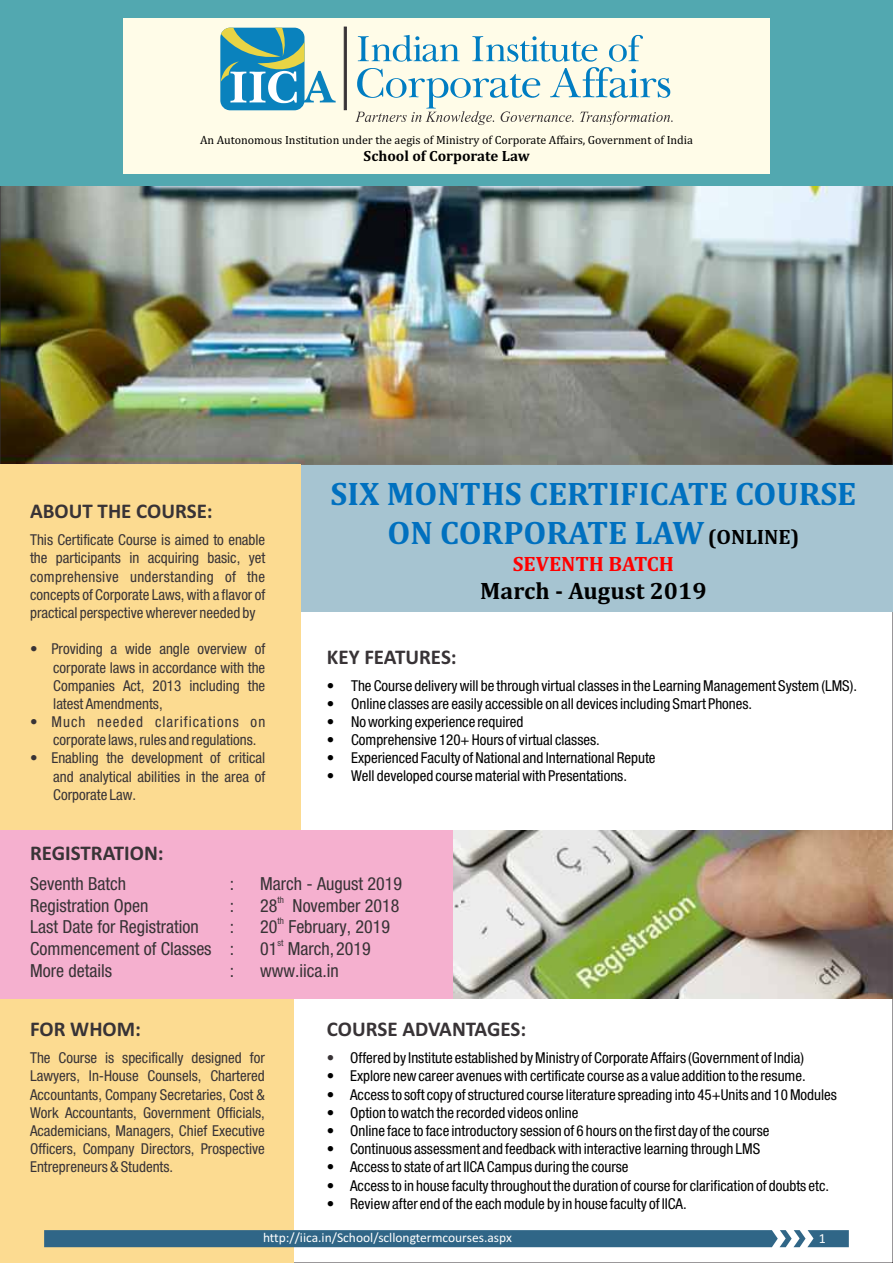
<style>
.page{position:relative;width:893px;height:1263px;background:#fff}
.page>*{position:absolute;margin:0;border:0;box-sizing:border-box;transform-origin:0 0}
.t1{font:700 33px/38.7px "Cambria";color:#0070bf;text-align:center}
.t2{font:700 24px "Cambria";color:#000}
.t3{font:700 21px "Calibri";color:#383336}
.t4{font:700 21px "Cambria";color:#f00}
.t5{font:18px "Heavenetica Cond 5 SH";color:#383336}
.t6{font:15px "Heavenetica Cond 5 SH";color:#000}
.t7{font:15px/18.1px "Heavenetica Cond 5 SH";color:#383336;text-align:justify}
.t8{font:700 15px "Cambria";color:#000}
.t9{font:13.8px "Calibri";color:#fff}
.t10{font:13.5px "Calibri";color:#fff}
.t11{font:12px "Cambria";color:#000}
.t12{font:9px "Heavenetica Cond 5 SH";color:#383336}
.s1{font-size:21px;color:#000}
.s2{color:#383336}
</style>
<div class="page">
<img style="left:2px;top:185px;width:889px;height:280px">
<div style="left:0;top:0;width:893px;height:185px;background:#52a8b0"></div>
<div style="left:293px;top:465px;width:600px;height:146px;background:#a6c4d1"></div>
<div style="left:0;top:831px;width:294px;height:432px;background:#fcdb91"></div>
<div style="left:0;top:465px;width:300px;height:366px;background:#fcdb91"></div>
<div style="left:0;top:830px;width:453px;height:168px;background:#f5b0cf"></div>
<img style="left:454px;top:830px;width:439px;height:168px">
<div style="left:123px;top:18px;width:647px;height:155px;background:#fffce8"></div>
<svg style="left:344px;top:27px;width:3px;height:83px"></svg>
<div style="left:220px;top:28px;width:84px;height:82px;background:#0a82bd;border-radius:10px"></div>
<svg style="left:221px;top:28px;width:115px;height:75px"></svg>
<svg style="left:355px;top:35px;width:318px;height:90px"></svg>
<svg style="left:44px;top:1230px;width:805px;height:17px;background:#376b8b"></svg>
<p class="t11" style="left:200px;top:135px;width:494px">An Autonomous Institution under the aegis of Ministry of Corporate Affairs, Government of India</p>
<p class="t8" style="left:364px;top:149px;width:168px">School of Corporate Law</p>
<h3 class="t3" style="left:30px;top:502px;width:184px">ABOUT THE COURSE:</h3>
<p class="t7" style="left:30px;top:530px;width:237px">This Certificate Course is aimed to enable the participants in acquiring basic, yet comprehensive understanding of the concepts of Corporate Laws, with a flavor of practical perspective wherever needed by</p>
<p class="t7" style="left:53px;top:639px;width:214px;text-indent:-23px">• Providing a wide angle overview of corporate laws in accordance with the Companies Act, 2013 including the latest Amendments,</p>
<p class="t7" style="left:53px;top:712px;width:214px;text-indent:-23px">• Much needed clarifications on corporate laws, rules and regulations.</p>
<p class="t7" style="left:53px;top:748px;width:214px;text-indent:-23px">• Enabling the development of critical and analytical abilities in the area of Corporate Law.</p>
<h1 class="t1" style="left:331px;top:477px;width:527px">SIX MONTHS CERTIFICATE COURSE<br>ON CORPORATE LAW <span class="s1">(ONLINE)</span></h1>
<h3 class="t4" style="left:513px;top:555px;width:163px">SEVENTH BATCH</h3>
<h2 class="t2" style="left:480px;top:580px;width:228px">March - August 2019</h2>
<h3 class="t3" style="left:327px;top:648px;width:131px">KEY FEATURES:</h3>
<p class="t6" style="left:327px;top:675px;width:532px">• The Course delivery will be through virtual classes in the Learning Management System (LMS).</p>
<p class="t6" style="left:327px;top:694px;width:427px">• Online classes are easily accessible on all devices including Smart Phones.</p>
<p class="t6" style="left:327px;top:712px;width:198px">• No working experience required</p>
<p class="t6" style="left:327px;top:730px;width:274px">• Comprehensive 120+ Hours of virtual classes.</p>
<p class="t6" style="left:327px;top:748px;width:330px">• Experienced Faculty of National and International Repute</p>
<p class="t6" style="left:327px;top:766px;width:302px">• Well developed course material with Presentations.</p>
<h3 class="t3" style="left:30px;top:844px;width:135px">REGISTRATION:</h3>
<p class="t5" style="left:30px;top:872px;width:97px">Seventh Batch</p>
<p class="t5" style="left:230px;top:872px;width:6px">:</p>
<p class="t5" style="left:260px;top:872px;width:143px">March - August 2019</p>
<p class="t12" style="left:277px;top:893px;width:8px">th</p>
<p class="t5" style="left:30px;top:893px;width:120px">Registration Open</p>
<p class="t5" style="left:230px;top:893px;width:6px">:</p>
<p class="t5" style="left:260px;top:893px;width:141px">28 November 2018</p>
<p class="t12" style="left:277px;top:915px;width:8px">th</p>
<p class="t5" style="left:30px;top:915px;width:170px">Last Date for Registration</p>
<p class="t5" style="left:230px;top:915px;width:6px">:</p>
<p class="t5" style="left:260px;top:915px;width:131px">20 February, 2019</p>
<p class="t12" style="left:277px;top:937px;width:7px">st</p>
<p class="t5" style="left:30px;top:937px;width:206px">Commencement of Classes :</p>
<p class="t5" style="left:260px;top:937px;width:112px">01 March,2019</p>
<p class="t5" style="left:30px;top:959px;width:83px">More details</p>
<p class="t5" style="left:230px;top:959px;width:6px">:</p>
<p class="t5" style="left:260px;top:959px;width:80px">www.iica.in</p>
<h3 class="t3" style="left:30px;top:1020px;width:112px">FOR WHOM:</h3>
<p class="t7" style="left:30px;top:1048px;width:236px">The Course is specifically designed for Lawyers, In-House Counsels, Chartered Accountants, Company Secretaries, Cost &amp; Work Accountants, Government Officials, Academicians, Managers, Chief Executive Officers, Company Directors, Prospective Entrepreneurs &amp; Students.</p>
<h3 class="t3" style="left:327px;top:1020px;width:201px">COURSE ADVANTAGES:</h3>
<p class="t6" style="left:327px;top:1048px;width:479px"><span class="s2">•</span> Offered by Institute established by Ministry of Corporate Affairs (Government of India)</p>
<p class="t6" style="left:327px;top:1066px;width:480px">• Explore new career avenues with certificate course as a value addition to the resume.</p>
<p class="t6" style="left:327px;top:1085px;width:511px">• Access to soft copy of structured course literature spreading into 45+Units and 10 Modules</p>
<p class="t6" style="left:327px;top:1103px;width:253px">• Option to watch the recorded videos online</p>
<p class="t6" style="left:327px;top:1121px;width:444px">• Online face to face introductory session of 6 hours on the first day of the course</p>
<p class="t6" style="left:327px;top:1139px;width:435px">• Continuous assessment and feedback with interactive learning through LMS</p>
<p class="t6" style="left:327px;top:1157px;width:303px">• Access to state of art IICA Campus during the course</p>
<p class="t6" style="left:327px;top:1175px;width:504px">• Access to in house faculty throughout the duration of course for clarification of doubts etc.</p>
<p class="t6" style="left:327px;top:1194px;width:361px">• Review after end of the each module by in house faculty of IICA.</p>
<p class="t10" style="left:263px;top:1232px;width:250px">http://iica.in/School/scllongtermcourses.aspx</p>
<p class="t9" style="left:819px;top:1233px;width:9px">1</p>
</div>
